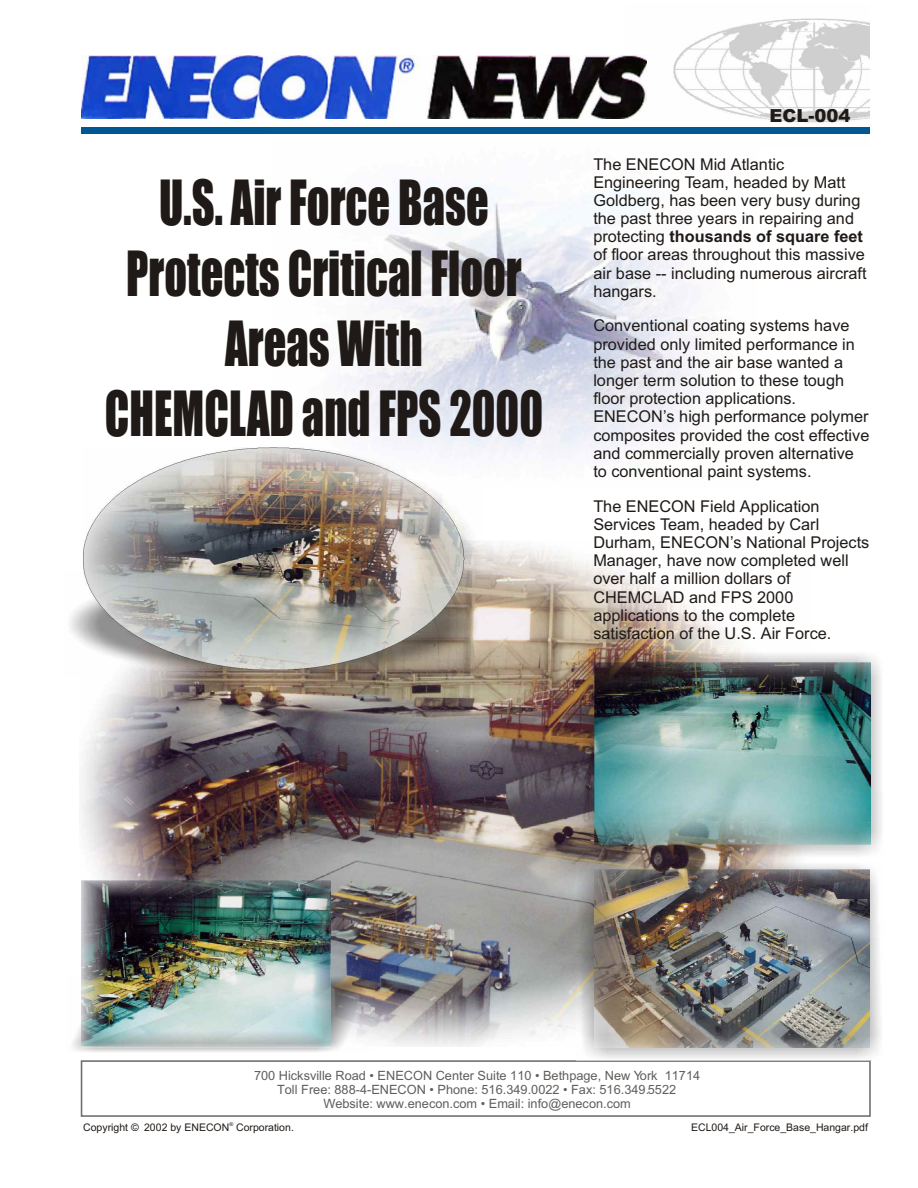
<style>
.page{position:relative;width:918px;height:1188px;background:#fff}
.page>*{position:absolute;margin:0;border:0;box-sizing:border-box;transform-origin:0 0}
.t1{font:57.6px/70.2px "Impact";color:#1f1a17;text-align:center;scale:.77 1}
.t2{font:900 18px "Arial";color:#1f1a17}
.t3{font:16.35px/18.1px "Arial";color:#1f1a17}
.t4{font:12.75px/14.2px "Arial";color:#615e5c;text-align:center}
.t5{font:10.5px "Arial";color:#1f1a17}
.t6{font:5.25px "Arial";color:#1f1a17}
.s1{font-weight:700}
</style>
<div class="page">
<img style="left:272px;top:186px;width:436px;height:270px">
<img style="left:81px;top:544px;width:715px;height:502px">
<div style="left:81px;top:1060px;width:790px;height:57px;border:2px solid #737070"></div>
<img style="left:580px;top:651px;width:301px;height:207px">
<img style="left:594px;top:662px;width:276px;height:182px">
<img style="left:69px;top:571px;width:15px;height:106px">
<img style="left:84px;top:448px;width:398px;height:229px">
<img style="left:577px;top:862px;width:304px;height:197px">
<img style="left:594px;top:869px;width:276px;height:178px">
<img style="left:72px;top:975px;width:302px;height:77px">
<img style="left:82px;top:881px;width:248px;height:167px">
<img style="left:625px;top:18px;width:245px;height:105px">
<div style="left:82px;top:127px;width:788px;height:7px;background:#005794"></div>
<img style="left:82px;top:56px;width:564px;height:63px">
<h1 class="t1" style="left:105px;top:171px;width:571px">U.S. Air Force Base<br>Protects Critical Floor<br>Areas With<br>CHEMCLAD and FPS 2000</h1>
<p class="t2" style="left:769px;top:109px;width:83px">ECL-004</p>
<p class="t3" style="left:593px;top:156px;width:275px">The ENECON Mid Atlantic<br>Engineering Team, headed by Matt<br>Goldberg, has been very busy during the past three years in repairing and protecting <span class="s1">thousands of square feet </span>of floor areas throughout this massive air base -- including numerous aircraft hangars.</p>
<p class="t3" style="left:593px;top:318px;width:278px">Conventional coating systems have provided only limited performance in the past and the air base wanted a longer term solution to these tough floor protection applications.<br>ENECON’s high performance polymer composites provided the cost effective and commercially proven alternative to conventional paint systems.</p>
<p class="t3" style="left:593px;top:498px;width:278px">The ENECON Field Application<br>Services Team, headed by Carl<br>Durham, ENECON’s National Projects<br>Manager, have now completed well over half a million dollars of<br>CHEMCLAD and FPS 2000 applications to the complete satisfaction of the U.S. Air Force.</p>
<p class="t4" style="left:254px;top:1069px;width:448px">700 Hicksville Road • ENECON Center Suite 110 • Bethpage, New York 11714<br>Toll Free: 888-4-ENECON • Phone: 516.349.0022 • Fax: 516.349.5522<br>Website: www.enecon.com • Email: info@enecon.com</p>
<p class="t5" style="left:83px;top:1123px;width:212px">Copyright © 2002 by ENECON Corporation.</p>
<p class="t6" style="left:229px;top:1122px;width:5px">®</p>
<p class="t5" style="left:691px;top:1123px;width:178px">ECL004_Air_Force_Base_Hangar.pdf</p>
</div>
